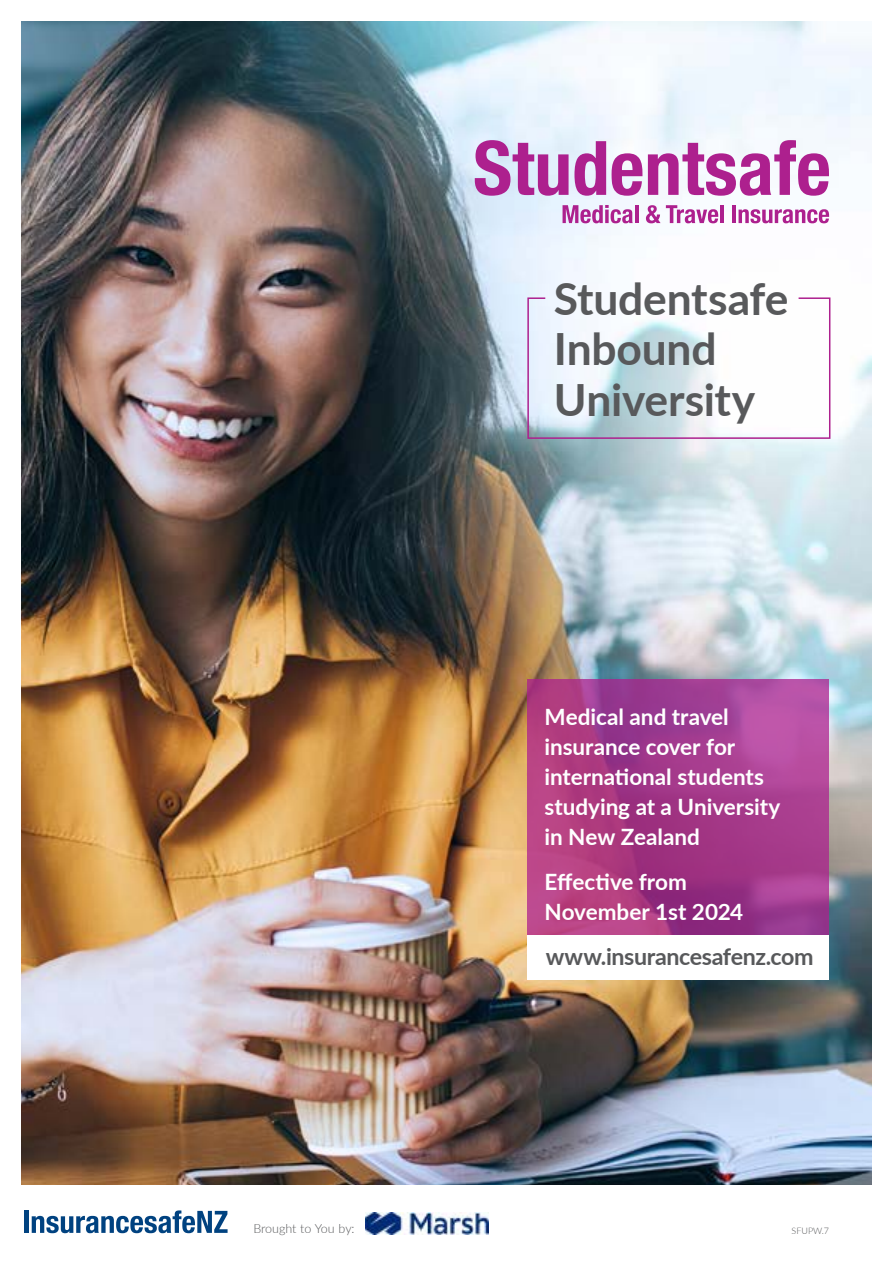
<style>
.page{position:relative;width:893px;height:1263px;background:#fff}
.page>*{position:absolute;margin:0;border:0;box-sizing:border-box;transform-origin:0 0}
.t1{font:700 44.4px/50.1px "Lato";letter-spacing:-.005em;color:#58595b}
.t2{font:700 23.25px "Lato";letter-spacing:-.015em;color:#58595b}
.t3{font:700 22.5px/30px "Lato";color:#fff}
.t4{font:300 12.6px "Lato";letter-spacing:-.005em;color:#58595b}
.t5{font:300 9px "Lato";color:#58595b}
</style>
<div class="page">
<img style="left:21px;top:21px;width:851px;height:1163px">
<svg style="left:527px;top:679px;width:302px;height:256px;background:#a83c8a"></svg>
<div style="left:527px;top:935px;width:302px;height:45px;background:#fff"></div>
<svg style="left:527px;top:297px;width:304px;height:143px"></svg>
<div style="left:24px;top:1211px;width:5px;height:22px;background:#004280"></div>
<svg style="left:32px;top:1210px;width:196px;height:23px"></svg>
<img style="left:366px;top:1212px;width:123px;height:22px">
<svg style="left:475px;top:140px;width:131px;height:56px;background:#c583c2"></svg>
<svg style="left:612px;top:153px;width:30px;height:43px"></svg>
<svg style="left:648px;top:140px;width:181px;height:56px"></svg>
<svg style="left:563px;top:205px;width:70px;height:18px"></svg>
<hr style="left:635px;top:205px;width:3px;height:18px;background:#ad208e">
<svg style="left:646px;top:205px;width:72px;height:18px"></svg>
<hr style="left:720px;top:205px;width:4px;height:18px;background:#ad208e">
<hr style="left:732px;top:205px;width:4px;height:18px;background:#ad208e">
<svg style="left:738px;top:209px;width:91px;height:14px"></svg>
<h1 class="t1" style="left:554px;top:272px;width:236px">Studentsafe<br>Inbound<br>University</h1>
<p class="t3" style="left:544px;top:701px;width:237px">Medical and travel insurance cover for international students studying at a University in New Zealand</p>
<p class="t3" style="left:544px;top:865px;width:200px">Effective from<br>November 1st 2024</p>
<p class="t2" style="left:546px;top:940px;width:269px">www.insurancesafenz.com</p>
<p class="t4" style="left:253px;top:1219px;width:103px">Brought to You by:</p>
<p class="t5" style="left:792px;top:1224px;width:39px">SFUPW.7</p>
</div>
